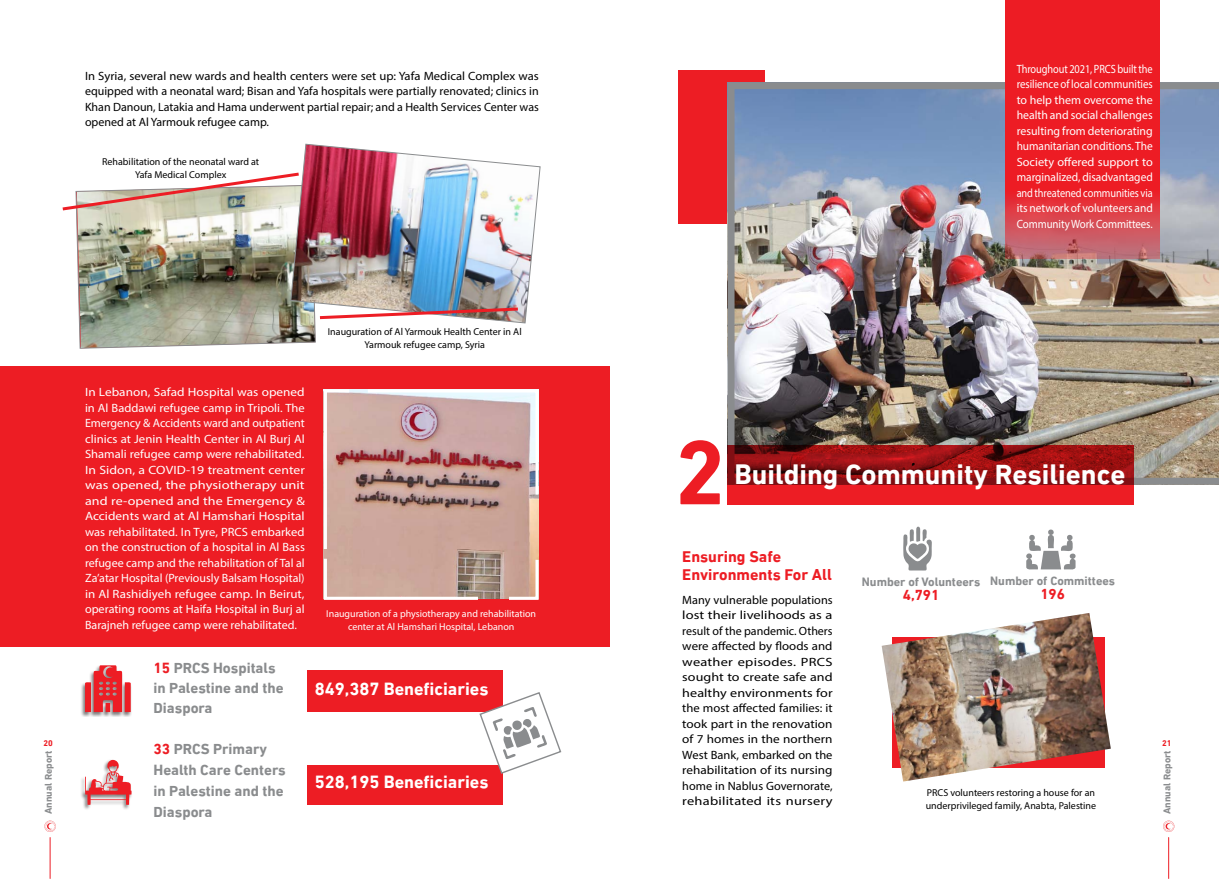
<style>
.page{position:relative;width:1219px;height:879px;background:#fff}
.page>*{position:absolute;margin:0;border:0;box-sizing:border-box;transform-origin:0 0}
.t1{font:700 28.6px "DIN Next LT Arabic";color:#fff}
.t2{font:700 18px "DIN Next LT Arabic";color:#fff}
.t3{font:700 16px/17.3px "DIN Next LT Arabic";color:#ed1d24}
.t4{font:700 15px/21.1px "DIN Next LT Arabic";color:#8a8c8e}
.t5{font:700 14.7px "DIN Next LT Arabic";color:#ed1d24}
.t6{font:700 12.3px "DIN Next LT Arabic";color:#8a8c8e}
.t7{font:12px/15.5px "Myriad Pro";color:#fff;text-align:justify;scale:1.1 1}
.t8{font:12px/15.5px "Myriad Pro";color:#000;text-align:justify}
.t9{font:12px/15.5px "Myriad Pro";color:#fff;text-align:justify;scale:.86 1}
.t10{font:12px/15.5px "Myriad Pro";color:#000;text-align:justify;scale:1.05 1}
.t11{font:10px/13px "Myriad Pro";color:#000;text-align:center}
.t12{font:10px/13px "Myriad Pro";color:#fff;text-align:center}
.t13{font:700 10px "DIN Next LT Arabic";color:#8a8c8e}
.t14{font:700 8.4px "DIN Next LT Arabic";color:#ed1d24}
.s1{color:#ed1d24}
</style>
<div class="page">
<svg style="left:1163px;top:820px;width:11px;height:12px"></svg>
<svg style="left:44px;top:820px;width:12px;height:12px"></svg>
<hr style="left:1168px;top:837px;width:1px;height:41px;background:#ed1d24">
<hr style="left:50px;top:837px;width:1px;height:41px;background:#ed1d24">
<svg style="left:302px;top:143px;width:239px;height:181px"></svg>
<img style="left:62px;top:171px;width:459px;height:178px">
<div style="left:0;top:366px;width:609px;height:281px;background:#ed1d24"></div>
<img style="left:323px;top:389px;width:216px;height:211px">
<div style="left:308px;top:671px;width:195px;height:41px;background:#ed1d24"></div>
<div style="left:308px;top:765px;width:195px;height:40px;background:#ed1d24"></div>
<div style="left:80px;top:759px;width:53px;height:51px;background:#000;opacity:.5"></div>
<svg style="left:85px;top:759px;width:47px;height:46px"></svg>
<div style="left:80px;top:664px;width:52px;height:53px;background:#000;opacity:.5"></div>
<svg style="left:85px;top:665px;width:46px;height:47px;background:#e35b5f"></svg>
<svg style="left:479px;top:692px;width:83px;height:82px"></svg>
<div style="left:678px;top:70px;width:86px;height:154px;background:#ed1d24"></div>
<img style="left:727px;top:82px;width:492px;height:403px">
<svg style="left:727px;top:445px;width:407px;height:59px;background:#ab1417"></svg>
<svg style="left:1005px;top:0;width:155px;height:258px;background:#e62830"></svg>
<svg style="left:680px;top:440px;width:40px;height:64px"></svg>
<svg style="left:1026px;top:529px;width:49px;height:41px"></svg>
<svg style="left:903px;top:527px;width:29px;height:44px"></svg>
<img style="left:882px;top:613px;width:229px;height:168px">
<p class="t10" style="left:85px;top:68px;width:434px">In Syria, several new wards and health centers were set up: Yafa Medical Complex was equipped with a neonatal ward; Bisan and Yafa hospitals were partially renovated; clinics in Khan Danoun, Latakia and Hama underwent partial repair; and a Health Services Center was opened at Al Yarmouk refugee camp.</p>
<p class="t11" style="left:102px;top:155px;width:159px">Rehabilitation of the neonatal ward at<br>Yafa Medical Complex</p>
<p class="t11" style="left:328px;top:325px;width:195px">Inauguration of Al Yarmouk Health Center in Al<br>Yarmouk refugee camp, Syria</p>
<p class="t9" style="left:1017px;top:61px;width:160px">Throughout 2021, PRCS built the resilience of local communities to help them overcome the health and social challenges resulting from deteriorating humanitarian conditions. The Society offered support to marginalized, disadvantaged and threatened communities via its network of volunteers and Community Work Committees.</p>
<p class="t7" style="left:85px;top:384px;width:201px">In Lebanon, Safad Hospital was opened in Al Baddawi refugee camp in Tripoli. The Emergency &amp; Accidents ward and outpatient clinics at Jenin Health Center in Al Burj Al Shamali refugee camp were rehabilitated.<br>In Sidon, a COVID-19 treatment center was opened, the physiotherapy unit and re-opened and the Emergency &amp; Accidents ward at Al Hamshari Hospital was rehabilitated. In Tyre, PRCS embarked on the construction of a hospital in Al Bass refugee camp and the rehabilitation of Tal al Za’atar Hospital (Previously Balsam Hospital) in Al Rashidiyeh refugee camp. In Beirut, operating rooms at Haifa Hospital in Burj al Barajneh refugee camp were rehabilitated.</p>
<h1 class="t1" style="left:734px;top:457px;width:392px">Building Community Resilience</h1>
<h3 class="t3" style="left:682px;top:548px;width:151px">Ensuring Safe<br>Environments For All</h3>
<p class="t8" style="left:682px;top:591px;width:152px">Many vulnerable populations lost their livelihoods as a result of the pandemic. Others were affected by floods and weather episodes. PRCS sought to create safe and healthy environments for the most affected families: it took part in the renovation of 7 homes in the northern West Bank, embarked on the rehabilitation of its nursing home in Nablus Governorate, rehabilitated its nursery</p>
<p class="t6" style="left:990px;top:573px;width:126px">Number of Committees</p>
<p class="t5" style="left:1040px;top:586px;width:26px">196</p>
<p class="t6" style="left:862px;top:574px;width:120px">Number of Volunteers</p>
<p class="t5" style="left:903px;top:587px;width:38px">4,791</p>
<p class="t12" style="left:326px;top:607px;width:211px">Inauguration of a physiotherapy and rehabilitation center at Al Hamshari Hospital, Lebanon</p>
<p class="t4" style="left:154px;top:657px;width:132px;line-height:20.3px"><span class="s1">15</span> PRCS Hospitals in Palestine and the<br>Diaspora</p>
<h2 class="t2" style="left:315px;top:678px;width:175px">849,387 Beneficiaries</h2>
<p class="t14" style="left:43px;top:738px;width:11px">20</p>
<p class="t14" style="left:1162px;top:738px;width:11px">21</p>
<p class="t4" style="left:154px;top:738px;width:134px"><span class="s1">33</span> PRCS Primary<br>Health Care Centers in Palestine and the<br>Diaspora</p>
<p class="t13" style="left:43px;top:814px;width:65px;rotate:-90deg">Annual Report</p>
<p class="t13" style="left:1161px;top:814px;width:65px;rotate:-90deg">Annual Report</p>
<h2 class="t2" style="left:315px;top:771px;width:175px">528,195 Beneficiaries</h2>
<p class="t11" style="left:926px;top:786px;width:172px;text-align:left">PRCS volunteers restoring a house for an underprivileged family, Anabta, Palestine</p>
</div>
